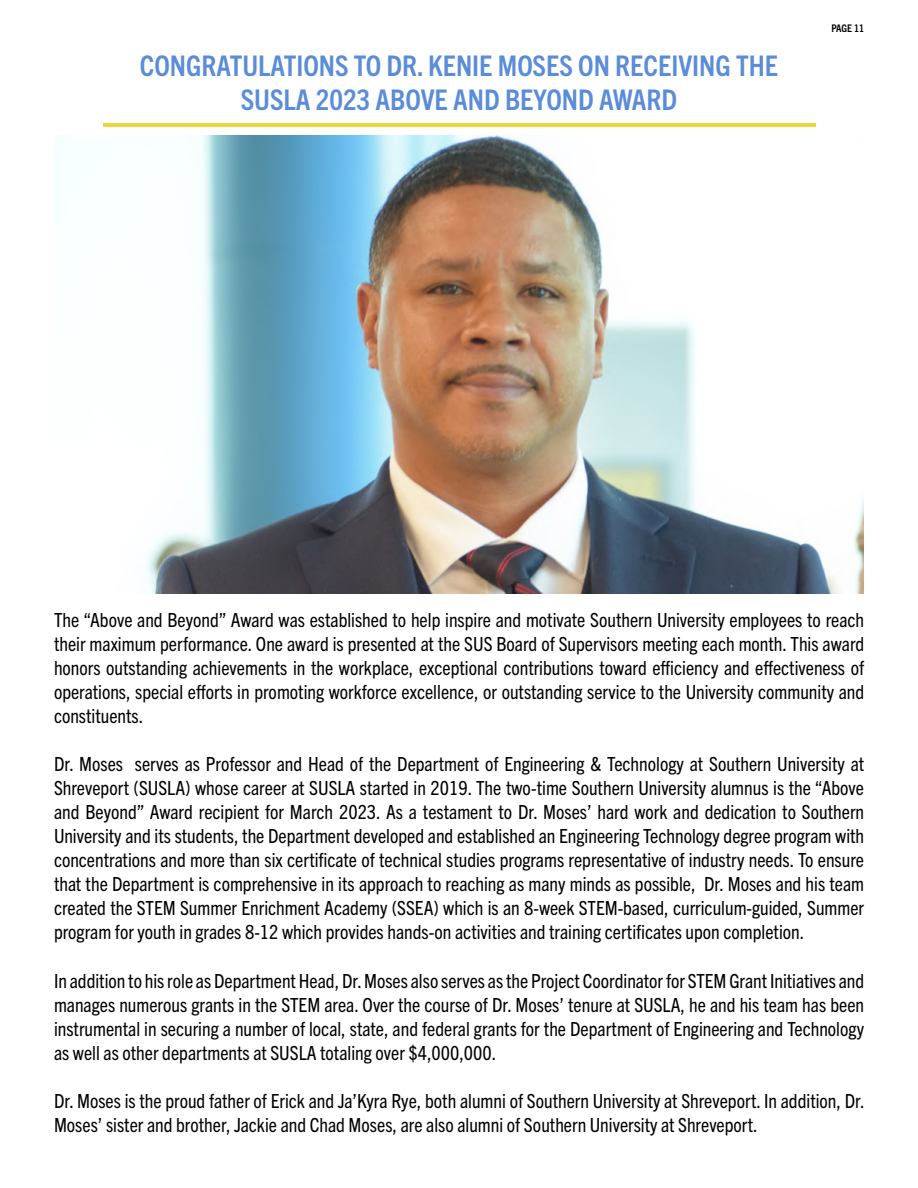
<style>
.page{position:relative;width:918px;height:1188px;background:#fff}
.page>*{position:absolute;margin:0;border:0;box-sizing:border-box;transform-origin:0 0}
.t1{font:700 condensed 28.5px/34.2px "Trade Gothic Next LT Pro";color:#5a8cda;text-align:center}
.t2{font:condensed 19.5px/24px "Trade Gothic Next LT Pro";color:#000;text-align:justify}
.t3{font:700 condensed 10.5px "Trade Gothic Next LT Pro";letter-spacing:-.005em;color:#000}
</style>
<div class="page">
<hr style="left:103px;top:123px;width:712px;height:3px;background:#eed43f">
<img style="left:146px;top:135px;width:718px;height:459px">
<h1 class="t1" style="left:140px;top:47px;width:640px">CONGRATULATIONS TO DR. KENIE MOSES ON RECEIVING THE<br>SUSLA 2023 ABOVE AND BEYOND AWARD</h1>
<p class="t3" style="left:831px;top:21px;width:34px">PAGE 11</p>
<p class="t2" style="left:54px;top:607px;width:812px">The “Above and Beyond” Award was established to help inspire and motivate Southern University employees to reach their maximum performance. One award is presented at the SUS Board of Supervisors meeting each month. This award honors outstanding achievements in the workplace, exceptional contributions toward efficiency and effectiveness of operations, special efforts in promoting workforce excellence, or outstanding service to the University community and constituents.</p>
<p class="t2" style="left:54px;top:751px;width:812px">Dr. Moses serves as Professor and Head of the Department of Engineering &amp; Technology at Southern University at Shreveport (SUSLA) whose career at SUSLA started in 2019. The two-time Southern University alumnus is the “Above and Beyond” Award recipient for March 2023. As a testament to Dr. Moses’ hard work and dedication to Southern University and its students, the Department developed and established an Engineering Technology degree program with concentrations and more than six certificate of technical studies programs representative of industry needs. To ensure that the Department is comprehensive in its approach to reaching as many minds as possible, Dr. Moses and his team created the STEM Summer Enrichment Academy (SSEA) which is an 8-week STEM-based, curriculum-guided, Summer program for youth in grades 8-12 which provides hands-on activities and training certificates upon completion.</p>
<p class="t2" style="left:54px;top:967px;width:812px">In addition to his role as Department Head, Dr. Moses also serves as the Project Coordinator for STEM Grant Initiatives and manages numerous grants in the STEM area. Over the course of Dr. Moses’ tenure at SUSLA, he and his team has been instrumental in securing a number of local, state, and federal grants for the Department of Engineering and Technology as well as other departments at SUSLA totaling over $4,000,000.</p>
<p class="t2" style="left:54px;top:1087px;width:812px">Dr. Moses is the proud father of Erick and Ja’Kyra Rye, both alumni of Southern University at Shreveport. In addition, Dr.<br>Moses’ sister and brother, Jackie and Chad Moses, are also alumni of Southern University at Shreveport.</p>
</div>
